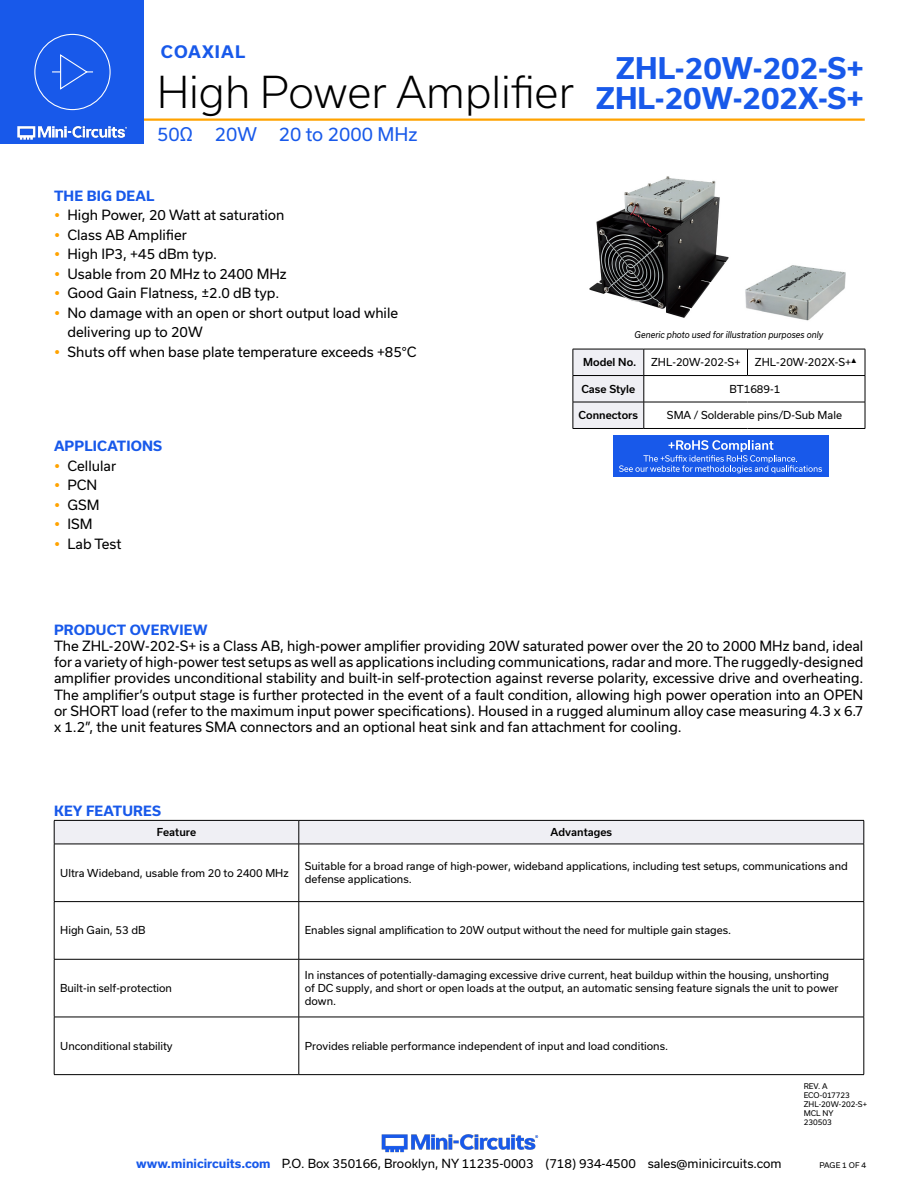
<style>
.page{position:relative;width:918px;height:1188px;background:#fff}
.page>*{position:absolute;margin:0;border:0;box-sizing:border-box;transform-origin:0 0}
.t1{font:300 42px "Usual";color:#000}
.t2{font:700 28.5px "Usual";color:#1859ea}
.t3{font:18px "Usual";color:#1859ea}
.t4{font:700 16.5px "Usual";letter-spacing:.065em;color:#1859ea}
.Regular_Copy{font:13.5px/16.2px "Usual";color:#000}
.Blue_Headers{font:700 13.5px "Usual";letter-spacing:.015em;color:#1859ea}
.t5{font:12px "Usual";color:#000}
.Table_Body_Left_Just{font:10.5px/12.6px "Usual";color:#000}
.Table_Body_Center{font:10.5px "Usual";color:#000}
.Table_Header_Center{font:500 10.5px "Usual";color:#000}
.t6{font:italic 9px "Usual";color:#000;scale:.9 1}
.Revision{font:7.5px "Usual";color:#000}
.s1{font-weight:700;font-size:28.5px;color:#1859ea}
.s2{font-weight:700;color:#1859ea}
</style>
<div class="page">
<img style="left:381px;top:1134px;width:158px;height:19px">
<hr style="left:112px;top:118px;width:753px;height:3px;background:#ffa300">
<div style="left:0;top:0;width:144px;height:144px;background:#1859ea"></div>
<img style="left:17px;top:120px;width:128px;height:20px">
<div style="left:34px;top:34px;width:77px;height:76px;border:1px solid #fff;border-radius:50%"></div>
<svg style="left:52px;top:54px;width:41px;height:36px"></svg>
<img style="left:589px;top:176px;width:140px;height:142px">
<img style="left:745px;top:265px;width:101px;height:56px">
<svg style="left:54px;top:820px;width:811px;height:24px"></svg>
<hr style="left:54px;top:844px;width:245px;height:1px;background:#000">
<hr style="left:54px;top:844px;width:1px;height:57px;background:#000">
<hr style="left:299px;top:844px;width:565px;height:1px;background:#000">
<hr style="left:299px;top:844px;width:1px;height:57px;background:#000">
<hr style="left:864px;top:844px;width:1px;height:57px;background:#000">
<hr style="left:54px;top:901px;width:245px;height:1px;background:#000">
<hr style="left:54px;top:902px;width:1px;height:57px;background:#000">
<hr style="left:299px;top:901px;width:565px;height:1px;background:#000">
<hr style="left:299px;top:902px;width:1px;height:57px;background:#000">
<hr style="left:864px;top:902px;width:1px;height:57px;background:#000">
<hr style="left:54px;top:959px;width:245px;height:1px;background:#000">
<hr style="left:54px;top:959px;width:1px;height:58px;background:#000">
<hr style="left:299px;top:959px;width:565px;height:1px;background:#000">
<hr style="left:299px;top:959px;width:1px;height:58px;background:#000">
<hr style="left:864px;top:959px;width:1px;height:58px;background:#000">
<hr style="left:54px;top:1017px;width:245px;height:1px;background:#000">
<hr style="left:54px;top:1017px;width:1px;height:57px;background:#000">
<hr style="left:299px;top:1017px;width:565px;height:1px;background:#000">
<hr style="left:299px;top:1017px;width:1px;height:57px;background:#000">
<hr style="left:864px;top:1017px;width:1px;height:57px;background:#000">
<hr style="left:54px;top:1074px;width:245px;height:1px;background:#000">
<hr style="left:299px;top:1074px;width:565px;height:1px;background:#000">
<hr style="left:644px;top:349px;width:104px;height:1px;background:#000">
<hr style="left:748px;top:349px;width:117px;height:1px;background:#000">
<svg style="left:747px;top:349px;width:1px;height:26px"></svg>
<hr style="left:644px;top:375px;width:104px;height:1px;background:#000">
<hr style="left:748px;top:375px;width:117px;height:1px;background:#000">
<hr style="left:644px;top:402px;width:104px;height:1px;background:#000">
<svg style="left:573px;top:349px;width:72px;height:79px"></svg>
<hr style="left:748px;top:402px;width:117px;height:1px;background:#000">
<svg style="left:865px;top:349px;width:1px;height:79px"></svg>
<hr style="left:573px;top:428px;width:71px;height:1px;background:#000">
<hr style="left:644px;top:428px;width:104px;height:1px;background:#000">
<hr style="left:748px;top:428px;width:117px;height:1px;background:#000">
<div style="left:613px;top:435px;width:216px;height:42px;background:#1859ea"></div>
<svg style="left:619px;top:440px;width:203px;height:33px"></svg>
<p class="t4" style="left:161px;top:42px;width:86px">COAXIAL</p>
<h2 class="t2" style="left:616px;top:52px;width:250px">ZHL-20W-202-S+</h2>
<h1 class="t1" style="left:157px;top:68px;width:708px">High Power Amplifier <span class="s1">ZHL-20W-202X-S+</span></h1>
<h3 class="t3" style="left:157px;top:124px;width:262px">50Ω 20W 20 to 2000 MHz</h3>
<p class="Blue_Headers" style="left:54px;top:188px;width:102px">THE BIG DEAL</p>
<p class="Regular_Copy" style="left:68px;top:207px;width:218px">High Power, 20 Watt at saturation</p>
<p class="Regular_Copy" style="left:68px;top:226px;width:121px">Class AB Amplifier</p>
<p class="Regular_Copy" style="left:68px;top:246px;width:151px">High IP3, +45 dBm typ.</p>
<p class="Regular_Copy" style="left:68px;top:265px;width:221px">Usable from 20 MHz to 2400 MHz</p>
<p class="Regular_Copy" style="left:68px;top:285px;width:213px">Good Gain Flatness, ±2.0 dB typ.</p>
<p class="Regular_Copy" style="left:68px;top:303px;width:332px;line-height:19.5px">No damage with an open or short output load while delivering up to 20W</p>
<p class="Regular_Copy" style="left:68px;top:343px;width:351px">Shuts off when base plate temperature exceeds +85°C</p>
<p class="Blue_Headers" style="left:54px;top:438px;width:110px">APPLICATIONS</p>
<p class="Regular_Copy" style="left:68px;top:457px;width:50px">Cellular</p>
<p class="Regular_Copy" style="left:68px;top:477px;width:31px">PCN</p>
<p class="Regular_Copy" style="left:68px;top:496px;width:34px">GSM</p>
<p class="Regular_Copy" style="left:68px;top:516px;width:27px">ISM</p>
<p class="Regular_Copy" style="left:68px;top:535px;width:55px">Lab Test</p>
<p class="t6" style="left:635px;top:330px;width:211px">Generic photo used for illustration purposes only</p>
<p class="Table_Header_Center" style="left:583px;top:356px;width:55px">Model No.</p>
<p class="Table_Body_Center" style="left:651px;top:356px;width:91px">ZHL-20W-202-S+</p>
<p class="Table_Body_Center" style="left:755px;top:356px;width:105px">ZHL-20W-202X-S+<sup>▲</sup></p>
<p class="Table_Header_Center" style="left:581px;top:383px;width:55px">Case Style</p>
<p class="Table_Body_Center" style="left:730px;top:383px;width:52px">BT1689-1</p>
<p class="Table_Header_Center" style="left:579px;top:409px;width:61px">Connectors</p>
<p class="Table_Body_Center" style="left:667px;top:409px;width:177px">SMA / Solderable pins/D-Sub Male</p>
<p class="Blue_Headers" style="left:54px;top:622px;width:155px">PRODUCT OVERVIEW</p>
<p class="Regular_Copy" style="left:54px;top:638px;width:811px;text-align:justify">The ZHL-20W-202-S+ is a Class AB, high-power amplifier providing 20W saturated power over the 20 to 2000 MHz band, ideal for a variety of high-power test setups as well as applications including communications, radar and more. The ruggedly-designed amplifier provides unconditional stability and built-in self-protection against reverse polarity, excessive drive and overheating.<br>The amplifier’s output stage is further protected in the event of a fault condition, allowing high power operation into an OPEN or SHORT load (refer to the maximum input power specifications). Housed in a rugged aluminum alloy case measuring 4.3 x 6.7 x 1.2”, the unit features SMA connectors and an optional heat sink and fan attachment for cooling.</p>
<p class="Blue_Headers" style="left:54px;top:803px;width:108px">KEY FEATURES</p>
<p class="Table_Header_Center" style="left:157px;top:826px;width:41px">Feature</p>
<p class="Table_Header_Center" style="left:551px;top:826px;width:63px">Advantages</p>
<p class="Table_Body_Left_Just" style="left:60px;top:866px;width:230px">Ultra Wideband, usable from 20 to 2400 MHz</p>
<p class="Table_Body_Left_Just" style="left:305px;top:860px;width:545px">Suitable for a broad range of high-power, wideband applications, including test setups, communications and defense applications.</p>
<p class="Table_Body_Left_Just" style="left:60px;top:924px;width:87px">High Gain, 53 dB</p>
<p class="Table_Body_Left_Just" style="left:305px;top:924px;width:428px">Enables signal amplification to 20W output without the need for multiple gain stages.</p>
<p class="Table_Body_Left_Just" style="left:60px;top:982px;width:113px">Built-in self-protection</p>
<p class="Table_Body_Left_Just" style="left:305px;top:969px;width:535px">In instances of potentially-damaging excessive drive current, heat buildup within the housing, unshorting of DC supply, and short or open loads at the output, an automatic sensing feature signals the unit to power down.</p>
<p class="Table_Body_Left_Just" style="left:60px;top:1039px;width:114px">Unconditional stability</p>
<p class="Table_Body_Left_Just" style="left:305px;top:1039px;width:365px">Provides reliable performance independent of input and load conditions.</p>
<p class="Revision" style="left:804px;top:1082px;width:25px">REV. A</p>
<p class="Revision" style="left:804px;top:1091px;width:48px">ECO-017723</p>
<p class="Revision" style="left:804px;top:1100px;width:65px">ZHL-20W-202-S+</p>
<p class="Revision" style="left:804px;top:1109px;width:31px">MCL NY</p>
<p class="Revision" style="left:804px;top:1118px;width:30px">230503</p>
<p class="t5" style="left:136px;top:1157px;width:647px"><span class="s2">www.minicircuits.com</span> P.O. Box 350166, Brooklyn, NY 11235-0003 (718) 934-4500 sales@minicircuits.com</p>
<p class="Revision" style="left:819px;top:1161px;width:48px">PAGE 1 OF 4</p>
</div>
